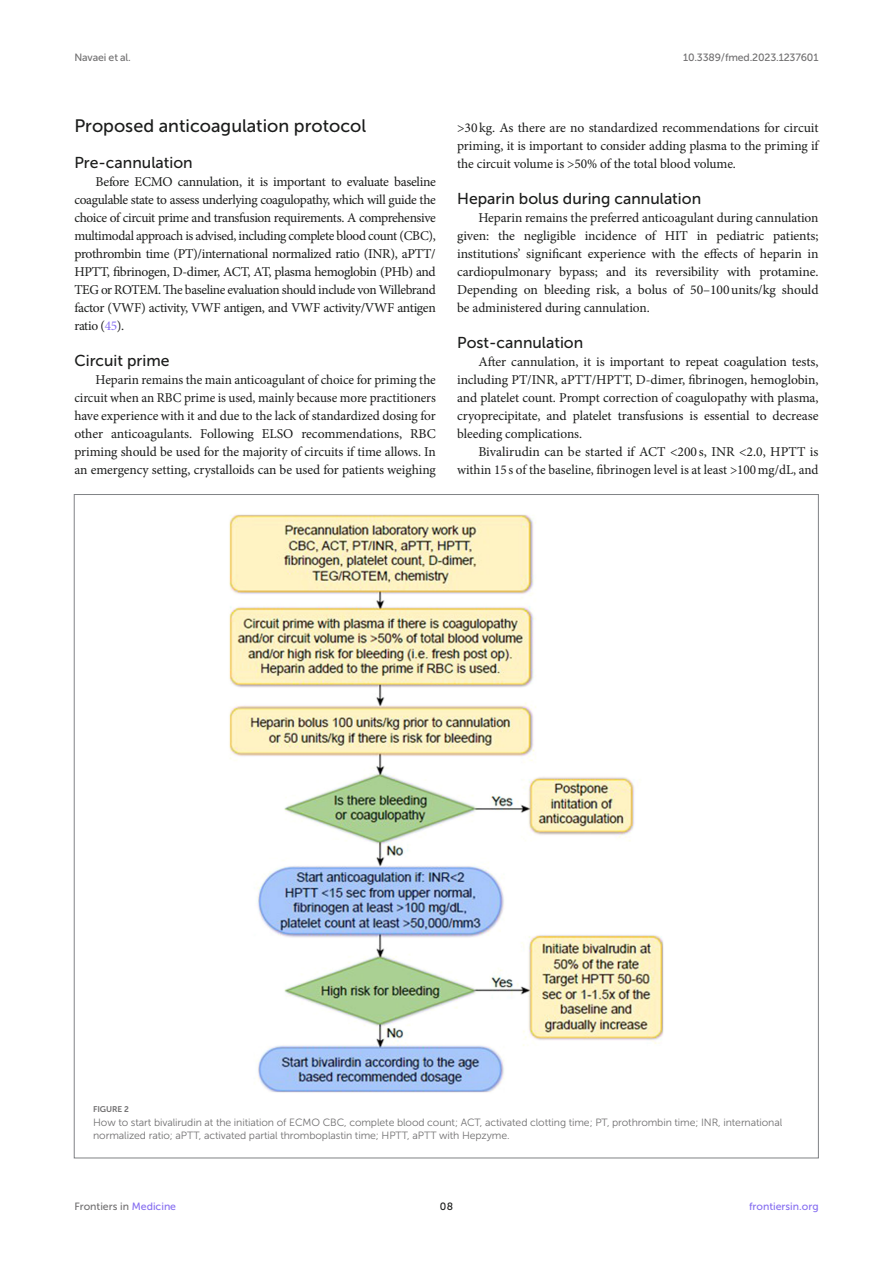
<style>
.page{position:relative;width:893px;height:1263px;background:#fff}
.page>*{position:absolute;margin:0;border:0;box-sizing:border-box;transform-origin:0 0}
.HEAD_2{font:18px "Museo Sans 500";color:#1b1c1b}
.HEAD_3{font:15.75px "Museo Sans 500";color:#1b1c1b}
.HEAD_3_after_HEAD_2{font:15.75px "Museo Sans 500";color:#1b1c1b}
.TEXT_FLUSH{font:13.5px/18px "Minion Pro";letter-spacing:-.01em;color:#1b1c1b;text-align:justify}
.TEXT{font:13.5px/18px "Minion Pro";color:#1b1c1b;text-align:right}
.FIG_LEG{font:10.5px/13.5px "Museo Sans 300";letter-spacing:-.01em;color:#706f70}
.t1{font:10.5px "Museo Sans 500";letter-spacing:-.015em;color:#706f70}
.t2{font:10.5px "Museo Sans 500";color:#856df0}
.t3{font:10.5px "Museo Sans 500";color:#1b1c1b}
.FIG_HD{font:8.25px "Museo Sans 700";letter-spacing:-.01em;color:#706f70}
.s1{color:#856df0}
</style>
<div class="page">
<img style="left:229px;top:514px;width:435px;height:579px">
<p class="t1" style="left:74px;top:51px;width:58px">Navaei et al.</p>
<p class="t1" style="left:683px;top:51px;width:137px">10.3389/fmed.2023.1237601</p>
<p class="HEAD_2" style="left:74px;top:116px;width:293px">Proposed anticoagulation protocol</p>
<p class="HEAD_3_after_HEAD_2" style="left:74px;top:154px;width:120px">Pre-cannulation</p>
<p class="TEXT_FLUSH" style="left:74px;top:173px;width:363px;text-indent:21px">Before ECMO cannulation, it is important to evaluate baseline coagulable state to assess underlying coagulopathy, which will guide the choice of circuit prime and transfusion requirements. A comprehensive multimodal approach is advised, including complete blood count (CBC), prothrombin time (PT)/international normalized ratio (INR), aPTT/ HPTT, fibrinogen, D-dimer, ACT, AT, plasma hemoglobin (PHb) and TEG or ROTEM. The baseline evaluation should include von Willebrand factor (VWF) activity, VWF antigen, and VWF activity/VWF antigen ratio (<span class="s1">45</span>).</p>
<p class="HEAD_3" style="left:74px;top:352px;width:97px">Circuit prime</p>
<p class="TEXT_FLUSH" style="left:74px;top:371px;width:363px;text-indent:21px">Heparin remains the main anticoagulant of choice for priming the circuit when an RBC prime is used, mainly because more practitioners have experience with it and due to the lack of standardized dosing for other anticoagulants. Following ELSO recommendations, RBC priming should be used for the majority of circuits if time allows. In an emergency setting, crystalloids can be used for patients weighing</p>
<p class="TEXT_FLUSH" style="left:457px;top:119px;width:363px">&gt;30kg. As there are no standardized recommendations for circuit priming, it is important to consider adding plasma to the priming if the circuit volume is &gt;50% of the total blood volume.</p>
<p class="HEAD_3" style="left:457px;top:190px;width:246px">Heparin bolus during cannulation</p>
<p class="TEXT_FLUSH" style="left:457px;top:209px;width:363px;text-indent:21px">Heparin remains the preferred anticoagulant during cannulation given: the negligible incidence of HIT in pediatric patients; institutions’ significant experience with the effects of heparin in cardiopulmonary bypass; and its reversibility with protamine.<br>Depending on bleeding risk, a bolus of 50–100units/kg should be administered during cannulation.</p>
<p class="HEAD_3" style="left:457px;top:334px;width:128px">Post-cannulation</p>
<p class="TEXT_FLUSH" style="left:457px;top:353px;width:363px;text-indent:21px">After cannulation, it is important to repeat coagulation tests, including PT/INR, aPTT/HPTT, D-dimer, fibrinogen, hemoglobin, and platelet count. Prompt correction of coagulopathy with plasma, cryoprecipitate, and platelet transfusions is essential to decrease bleeding complications.</p>
<p class="TEXT" style="left:457px;top:443px;width:363px">Bivalirudin can be started if ACT &lt;200 s, INR &lt;2.0, HPTT is within 15 s of the baseline, fibrinogen level is at least &gt;100mg/dL, and</p>
<p class="FIG_HD" style="left:93px;top:1104px;width:37px">FIGURE 2</p>
<p class="FIG_LEG" style="left:93px;top:1115px;width:691px">How to start bivalirudin at the initiation of ECMO CBC, complete blood count; ACT, activated clotting time; PT, prothrombin time; INR, international normalized ratio; aPTT, activated partial thromboplastin time; HPTT, aPTT with Hepzyme.</p>
<p class="t1" style="left:74px;top:1200px;width:103px">Frontiers in <span class="s1">Medicine</span></p>
<p class="t3" style="left:440px;top:1200px;width:15px">08</p>
<p class="t2" style="left:749px;top:1200px;width:71px">frontiersin.org</p>
</div>
